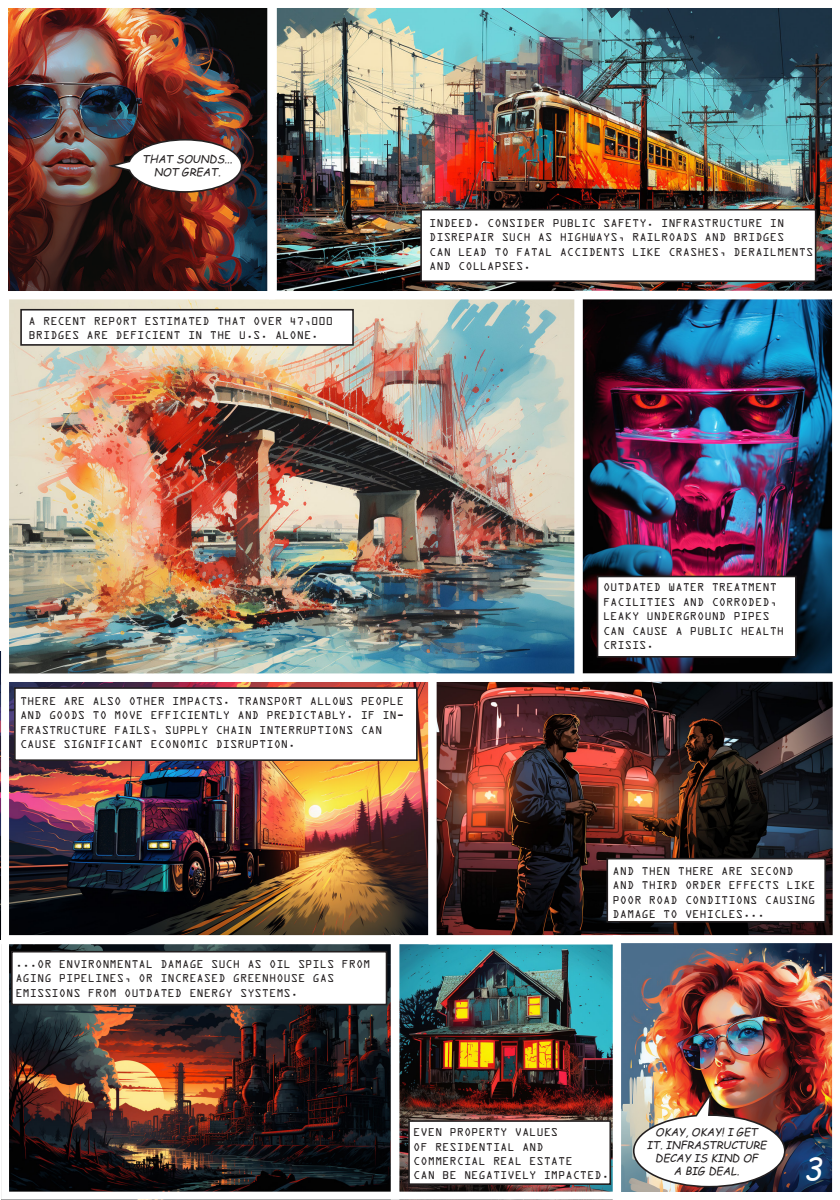
<style>
.page{position:relative;width:840px;height:1200px;background:#fff}
.page>*{position:absolute;margin:0;border:0;box-sizing:border-box;transform-origin:0 0}
.t1{font:italic 31.2px "Comic Sans MS";color:#fff}
.t2{font:12px/14.4px "OCRA Extended";color:#231f20}
.t3{font:italic 10.8px/13px "Comic Sans MS";color:#231f20;text-align:center}
</style>
<div class="page">
<img style="left:8px;top:8px;width:260px;height:283px">
<img style="left:276px;top:8px;width:556px;height:283px">
<svg style="left:105px;top:138px;width:138px;height:55px"></svg>
<div style="left:420px;top:209px;width:396px;height:73px;background:#fff;border:2px solid #231f20"></div>
<img style="left:1px;top:299px;width:574px;height:374px">
<img style="left:1px;top:673px;width:428px;height:262px">
<img style="left:1px;top:935px;width:390px;height:265px">
<img style="left:429px;top:673px;width:404px;height:262px">
<img style="left:575px;top:299px;width:258px;height:383px">
<img style="left:391px;top:935px;width:222px;height:265px">
<img style="left:621px;top:935px;width:212px;height:257px">
<img style="left:632px;top:1088px;width:154px;height:100px">
<p class="t3" style="left:142px;top:152px;width:92px">THAT SOUNDS...<br>NOT GREAT.</p>
<p class="t2" style="left:29px;top:314px;width:306px">A RECENT REPORT ESTIMATED THAT OVER 47,000<br>BRIDGES ARE DEFICIENT IN THE U.S. ALONE.</p>
<p class="t2" style="left:429px;top:216px;width:386px">INDEED. CONSIDER PUBLIC SAFETY. INFRASTRUCTURE IN DISREPAIR SUCH AS HIGHWAYS, RAILROADS AND BRIDGES<br>CAN LEAD TO FATAL ACCIDENTS LIKE CRASHES, DERAILMENTS AND COLLAPSES.</p>
<p class="t2" style="left:20px;top:694px;width:386px">THERE ARE ALSO OTHER IMPACTS. TRANSPORT ALLOWS PEOPLE AND GOODS TO MOVE EFFICIENTLY AND PREDICTABLY. IF IN-FRASTRUCTURE FAILS, SUPPLY CHAIN INTERRUPTIONS CAN CAUSE SIGNIFICANT ECONOMIC DISRUPTION.</p>
<p class="t2" style="left:15px;top:956px;width:357px">...OR ENVIRONMENTAL DAMAGE SUCH AS OIL SPILS FROM<br>AGING PIPELINES, OR INCREASED GREENHOUSE GAS<br>EMISSIONS FROM OUTDATED ENERGY SYSTEMS.</p>
<p class="t2" style="left:603px;top:580px;width:183px">OUTDATED WATER TREATMENT<br>FACILITIES AND CORRODED,<br>LEAKY UNDERGROUND PIPES<br>CAN CAUSE A PUBLIC HEALTH<br>CRISIS.</p>
<p class="t2" style="left:613px;top:863px;width:204px">AND THEN THERE ARE SECOND<br>AND THIRD ORDER EFFECTS LIKE<br>POOR ROAD CONDITIONS CAUSING<br>DAMAGE TO VEHICLES...</p>
<p class="t2" style="left:413px;top:1125px;width:197px">EVEN PROPERTY VALUES<br>OF RESIDENTIAL AND<br>COMMERCIAL REAL ESTATE<br>CAN BE NEGATIVELY IMPACTED.</p>
<p class="t3" style="left:647px;top:1125px;width:121px">OKAY, OKAY! I GET<br>IT. INFRASTRUCTURE<br>DECAY IS KIND OF<br>A BIG DEAL.</p>
<h1 class="t1" style="left:804px;top:1146px;width:21px">3</h1>
</div>
